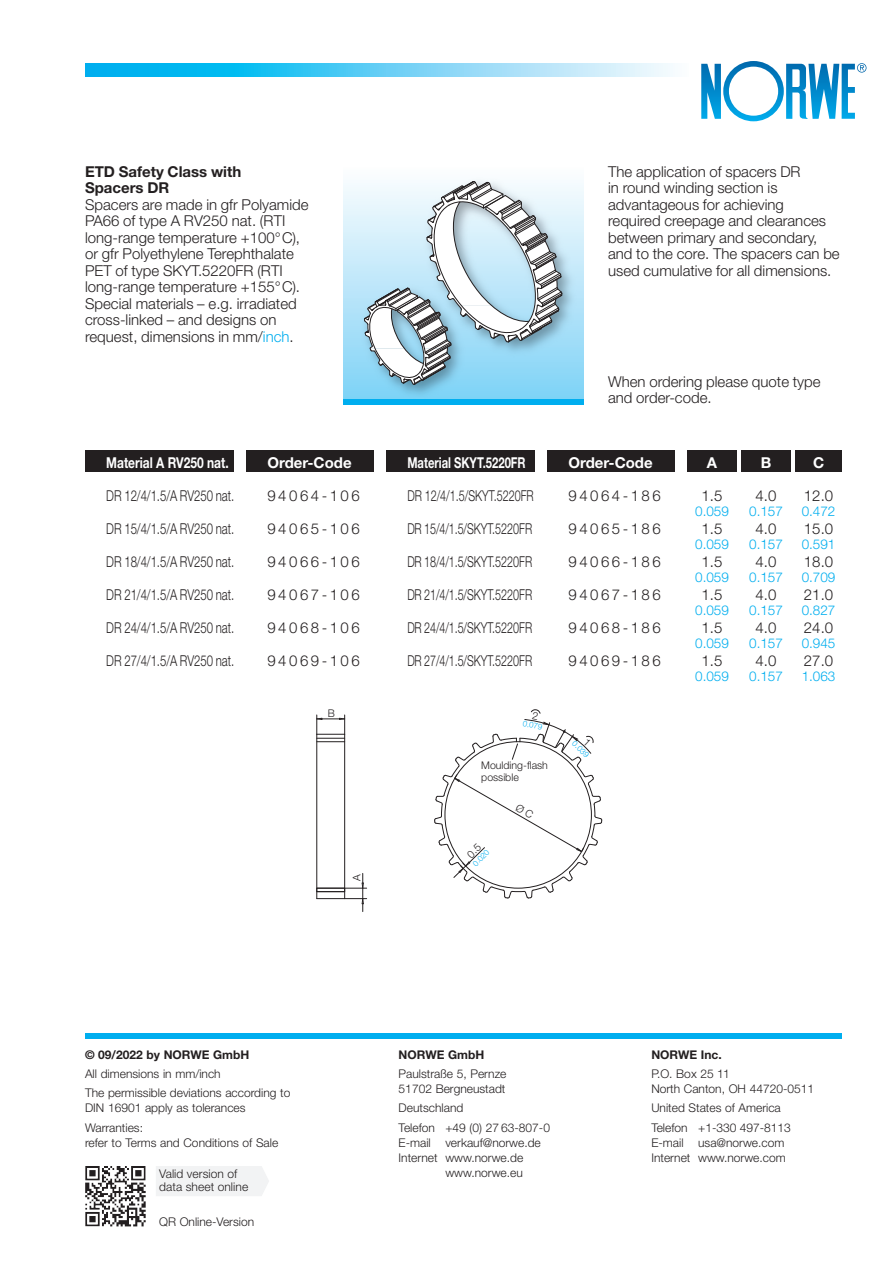
<style>
.page{position:relative;width:893px;height:1263px;background:#fff}
.page>*{position:absolute;margin:0;border:0;box-sizing:border-box;transform-origin:0 0}
.t1{font:300 15px/16.5px "Helvetica Neue";color:#231f20}
.t2{font:300 15px "Helvetica Neue";color:#231f20;scale:.72 1}
.t3{font:300 15px "Helvetica Neue";color:#231f20;scale:.76 1}
.t4{font:300 15px "Helvetica Neue";letter-spacing:.165em;color:#231f20}
.t5{font:700 15px/16.5px "Helvetica Neue";color:#231f20}
.t6{font:700 15px "Helvetica Neue";color:#fff}
.t7{font:700 15px "Helvetica Neue";color:#fff;scale:.75 1}
.t8{font:700 15px "Helvetica Neue";color:#fff;scale:.8 1}
.t9{font:300 13.5px "Helvetica Neue";color:#00aeef}
.t10{font:300 12px/19.2px "Helvetica Neue";color:#231f20}
.t11{font:700 12px "Helvetica Neue";color:#231f20}
.t12{font:300 10.5px/11.9px "Helvetica Neue";color:#231f20}
.t13{font:300 7.95px "Helvetica Neue";color:#00aeef}
.s1{color:#00aeef}
</style>
<div class="page">
<div style="left:85px;top:451px;width:149px;height:21px;background:#231f20"></div>
<div style="left:687px;top:451px;width:50px;height:21px;background:#231f20"></div>
<div style="left:795px;top:451px;width:47px;height:21px;background:#231f20"></div>
<hr style="left:344px;top:734px;width:1px;height:165px;background:#231f20">
<hr style="left:316px;top:734px;width:1px;height:165px;background:#231f20">
<div style="left:316px;top:888px;width:29px;height:4px;border:1px solid #231f20"></div>
<svg style="left:317px;top:873px;width:50px;height:38px"></svg>
<svg style="left:316px;top:715px;width:29px;height:27px"></svg>
<div style="left:547px;top:451px;width:128px;height:21px;background:#231f20"></div>
<div style="left:741px;top:451px;width:50px;height:21px;background:#231f20"></div>
<div style="left:386px;top:451px;width:149px;height:21px;background:#231f20"></div>
<div style="left:246px;top:451px;width:128px;height:21px;background:#231f20"></div>
<img style="left:343px;top:179px;width:241px;height:221px">
<svg style="left:364px;top:181px;width:199px;height:204px"></svg>
<div style="left:343px;top:400px;width:241px;height:5px;background:#00aeef"></div>
<svg style="left:701px;top:61px;width:165px;height:60px"></svg>
<svg style="left:85px;top:64px;width:588px;height:13px;background:#63cff5"></svg>
<svg style="left:85px;top:1166px;width:61px;height:61px"></svg>
<div style="left:156px;top:1166px;width:113px;height:30px;background:#f2f3f4"></div>
<div style="left:85px;top:1033px;width:757px;height:5px;background:#00aeef"></div>
<svg style="left:434px;top:709px;width:168px;height:190px"></svg>
<p class="t5" style="left:85px;top:164px;width:158px">ETD Safety Class with<br>Spacers DR</p>
<p class="t1" style="left:85px;top:197px;width:225px">Spacers are made in gfr Polyamide<br>PA66 of type A RV250 nat. (RTI long-range temperature +100°C), or gfr Polyethylene Terephthalate<br>PET of type SKYT.5220FR (RTI long-range temperature +155°C).<br>Special materials – e.g. irradiated cross-linked – and designs on request, dimensions in mm/<span class="s1">inch</span>.</p>
<p class="t8" style="left:106px;top:457px;width:155px">Material A RV250 nat.</p>
<p class="t3" style="left:106px;top:491px;width:170px">DR 12/4/1.5/A RV250 nat.</p>
<p class="t3" style="left:106px;top:524px;width:170px">DR 15/4/1.5/A RV250 nat.</p>
<p class="t3" style="left:106px;top:557px;width:170px">DR 18/4/1.5/A RV250 nat.</p>
<p class="t3" style="left:106px;top:590px;width:170px">DR 21/4/1.5/A RV250 nat.</p>
<p class="t3" style="left:106px;top:623px;width:170px">DR 24/4/1.5/A RV250 nat.</p>
<p class="t3" style="left:106px;top:656px;width:170px">DR 27/4/1.5/A RV250 nat.</p>
<p class="t6" style="left:267px;top:457px;width:86px">Order-Code</p>
<p class="t4" style="left:267px;top:491px;width:94px">94064-106</p>
<p class="t4" style="left:267px;top:524px;width:94px">94065-106</p>
<p class="t4" style="left:267px;top:557px;width:94px">94066-106</p>
<p class="t4" style="left:267px;top:590px;width:94px">94067-106</p>
<p class="t4" style="left:267px;top:623px;width:94px">94068-106</p>
<p class="t4" style="left:267px;top:656px;width:94px">94069-106</p>
<p class="t12" style="left:328px;top:708px;width:9px">B</p>
<p class="t12" style="left:352px;top:881px;width:8px;rotate:-90deg">A</p>
<p class="t1" style="left:608px;top:164px;width:233px">The application of spacers DR<br>in round winding section is advantageous for achieving required creepage and clearances between primary and secondary, and to the core. The spacers can be used cumulative for all dimensions.</p>
<p class="t7" style="left:407px;top:457px;width:159px">Material SKYT.5220FR</p>
<p class="t2" style="left:407px;top:491px;width:177px">DR 12/4/1.5/SKYT.5220FR</p>
<p class="t2" style="left:407px;top:524px;width:175px">DR 15/4/1.5/SKYT.5220FR</p>
<p class="t2" style="left:407px;top:557px;width:175px">DR 18/4/1.5/SKYT.5220FR</p>
<p class="t2" style="left:407px;top:590px;width:175px">DR 21/4/1.5/SKYT.5220FR</p>
<p class="t2" style="left:407px;top:623px;width:175px">DR 24/4/1.5/SKYT.5220FR</p>
<p class="t2" style="left:407px;top:656px;width:175px">DR 27/4/1.5/SKYT.5220FR</p>
<p class="t13" style="left:523px;top:721px;width:21px;rotate:10deg">0.079</p>
<p class="t12" style="left:481px;top:760px;width:68px">Moulding-flash possible</p>
<p class="t1" style="left:608px;top:374px;width:214px">When ordering please quote type and order-code.</p>
<p class="t6" style="left:568px;top:457px;width:86px">Order-Code</p>
<p class="t4" style="left:568px;top:491px;width:94px">94064-186</p>
<p class="t4" style="left:568px;top:524px;width:94px">94065-186</p>
<p class="t4" style="left:568px;top:557px;width:94px">94066-186</p>
<p class="t4" style="left:568px;top:590px;width:94px">94067-186</p>
<p class="t4" style="left:568px;top:623px;width:94px">94068-186</p>
<p class="t4" style="left:568px;top:656px;width:94px">94069-186</p>
<p class="t13" style="left:575px;top:740px;width:21px;rotate:43deg">0.039</p>
<p class="t6" style="left:707px;top:457px;width:12px">A</p>
<p class="t1" style="left:702px;top:489px;width:22px">1.5</p>
<p class="t9" style="left:695px;top:507px;width:35px">0.059</p>
<p class="t1" style="left:702px;top:522px;width:22px">1.5</p>
<p class="t9" style="left:695px;top:540px;width:35px">0.059</p>
<p class="t1" style="left:702px;top:555px;width:22px">1.5</p>
<p class="t9" style="left:695px;top:573px;width:35px">0.059</p>
<p class="t1" style="left:702px;top:588px;width:22px">1.5</p>
<p class="t9" style="left:695px;top:606px;width:35px">0.059</p>
<p class="t1" style="left:702px;top:621px;width:22px">1.5</p>
<p class="t9" style="left:695px;top:639px;width:35px">0.059</p>
<p class="t1" style="left:702px;top:654px;width:22px">1.5</p>
<p class="t9" style="left:695px;top:672px;width:35px">0.059</p>
<p class="t6" style="left:761px;top:457px;width:12px">B</p>
<p class="t1" style="left:756px;top:489px;width:22px">4.0</p>
<p class="t9" style="left:749px;top:507px;width:35px">0.157</p>
<p class="t1" style="left:756px;top:522px;width:22px">4.0</p>
<p class="t9" style="left:749px;top:540px;width:35px">0.157</p>
<p class="t1" style="left:756px;top:555px;width:22px">4.0</p>
<p class="t9" style="left:749px;top:573px;width:35px">0.157</p>
<p class="t1" style="left:756px;top:588px;width:22px">4.0</p>
<p class="t9" style="left:749px;top:606px;width:35px">0.157</p>
<p class="t1" style="left:756px;top:621px;width:22px">4.0</p>
<p class="t9" style="left:749px;top:639px;width:35px">0.157</p>
<p class="t1" style="left:756px;top:654px;width:22px">4.0</p>
<p class="t9" style="left:749px;top:672px;width:35px">0.157</p>
<p class="t6" style="left:813px;top:457px;width:13px">C</p>
<p class="t1" style="left:804px;top:489px;width:31px">12.0</p>
<p class="t9" style="left:802px;top:507px;width:35px">0.472</p>
<p class="t1" style="left:804px;top:522px;width:31px">15.0</p>
<p class="t9" style="left:802px;top:540px;width:35px">0.591</p>
<p class="t1" style="left:804px;top:555px;width:31px">18.0</p>
<p class="t9" style="left:802px;top:573px;width:35px">0.709</p>
<p class="t1" style="left:804px;top:588px;width:31px">21.0</p>
<p class="t9" style="left:802px;top:606px;width:35px">0.827</p>
<p class="t1" style="left:804px;top:621px;width:31px">24.0</p>
<p class="t9" style="left:802px;top:639px;width:35px">0.945</p>
<p class="t1" style="left:804px;top:654px;width:31px">27.0</p>
<p class="t9" style="left:802px;top:672px;width:35px">1.063</p>
<p class="t13" style="left:472px;top:862px;width:21px;rotate:-45deg">0.020</p>
<p class="t11" style="left:85px;top:1050px;width:166px">© 09/2022 by NORWE GmbH</p>
<p class="t10" style="left:85px;top:1065px;width:207px">All dimensions in mm/inch<br>The permissible deviations according to</p>
<p class="t10" style="left:85px;top:1100px;width:162px">DIN 16901 apply as tolerances<br>Warranties:</p>
<p class="t10" style="left:85px;top:1134px;width:195px">refer to Terms and Conditions of Sale</p>
<p class="t10" style="left:159px;top:1168px;width:91px;line-height:13.5px">Valid version of data sheet online</p>
<p class="t10" style="left:159px;top:1213px;width:97px">QR Online-Version</p>
<p class="t11" style="left:399px;top:1050px;width:87px">NORWE GmbH</p>
<p class="t10" style="left:399px;top:1067px;width:109px;line-height:15px">Paulstraße 5, Pernze<br>51702 Bergneustadt</p>
<p class="t10" style="left:399px;top:1100px;width:153px">Deutschland<br>Telefon +49 (0) 27 63-807-0</p>
<p class="t10" style="left:399px;top:1134px;width:144px">E-mail verkauf@norwe.de</p>
<p class="t10" style="left:399px;top:1149px;width:126px">Internet www.norwe.de</p>
<p class="t10" style="left:445px;top:1164px;width:79px">www.norwe.eu</p>
<p class="t11" style="left:651px;top:1050px;width:72px">NORWE Inc.</p>
<p class="t10" style="left:651px;top:1067px;width:164px;line-height:15px">P.O. Box 25 11<br>North Canton, OH 44720-0511</p>
<p class="t10" style="left:651px;top:1100px;width:141px">United States of America<br>Telefon +1-330 497-8113</p>
<p class="t10" style="left:651px;top:1136px;width:136px;line-height:15px">E-mail usa@norwe.com<br>Internet www.norwe.com</p>
</div>
